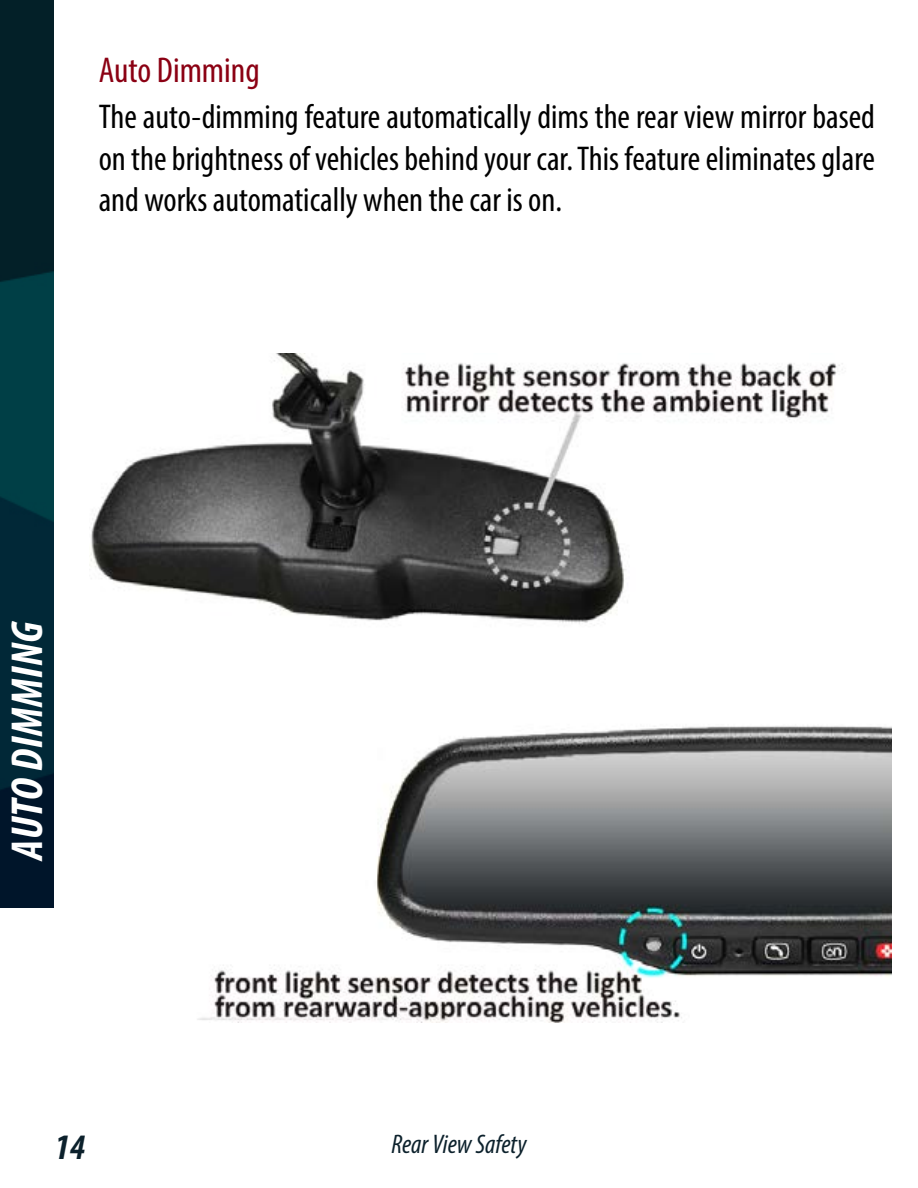
<style>
.page{position:relative;width:918px;height:1188px;background:#fff}
.page>*{position:absolute;margin:0;border:0;box-sizing:border-box;transform-origin:0 0}
.t1{font:italic 700 condensed 45px "Myriad Pro";color:#fff}
.t2{font:condensed 36px "Myriad Pro";color:#8b0013}
.t3{font:italic 700 condensed 36px "Myriad Pro";color:#0c212c}
.t4{font:condensed 34.5px/41.4px "Myriad Pro";color:#000;text-align:justify}
.t5{font:italic condensed 27px "Myriad Pro";color:#0c212c}
</style>
<div class="page">
<img style="left:0;top:0;width:54px;height:907px">
<img style="left:90px;top:353px;width:753px;height:273px">
<img style="left:197px;top:725px;width:694px;height:298px">
<p class="t2" style="left:99px;top:48px;width:163px">Auto Dimming</p>
<p class="t4" style="left:99px;top:96px;width:778px">The auto-dimming feature automatically dims the rear view mirror based on the brightness of vehicles behind your car. This feature eliminates glare and works automatically when the car is on.</p>
<h1 class="t1" style="left:-1px;top:860px;width:241px;rotate:-90deg">AUTO DIMMING</h1>
<p class="t3" style="left:55px;top:1124px;width:32px">14</p>
<p class="t5" style="left:392px;top:1128px;width:136px">Rear View Safety</p>
</div>
